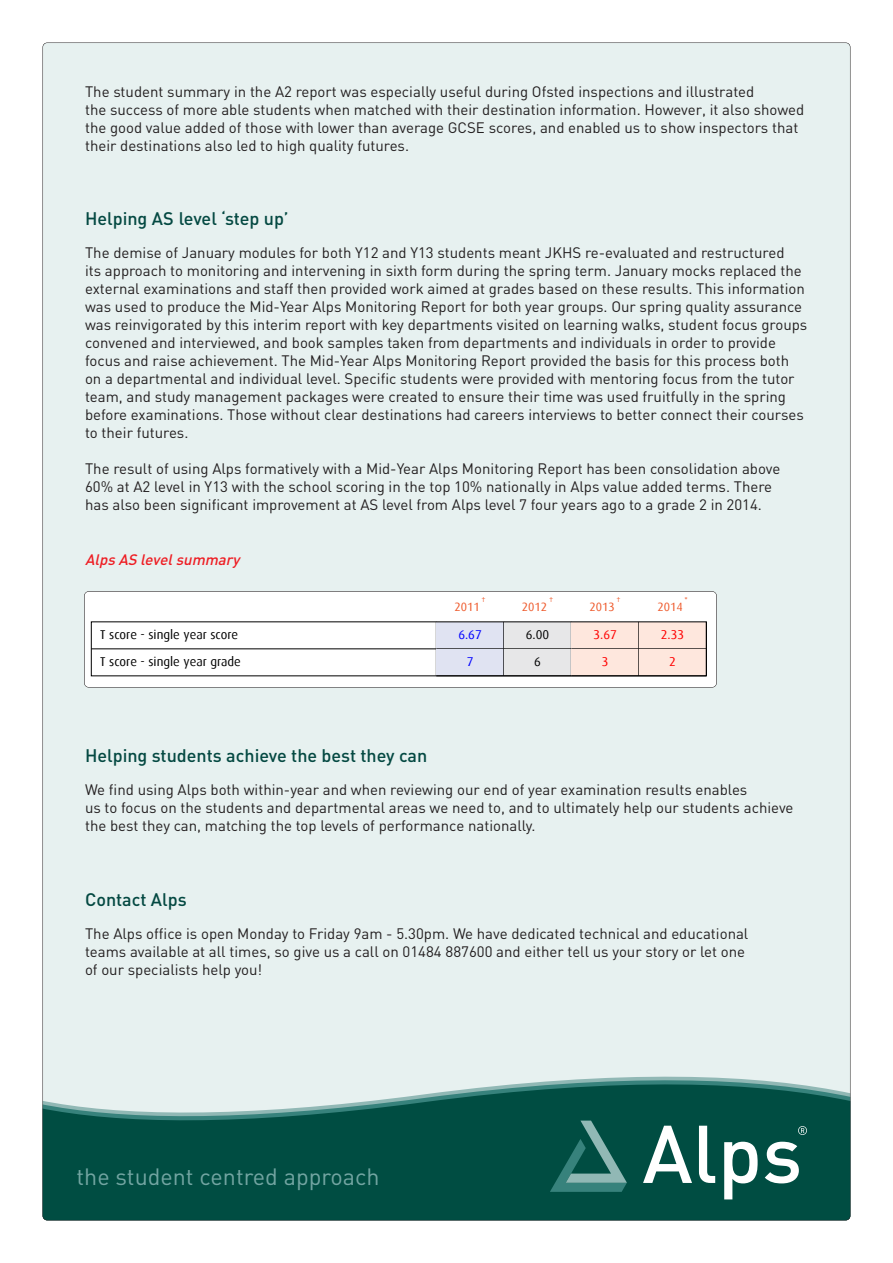
<style>
.page{position:relative;width:893px;height:1263px;background:#fff}
.page>*{position:absolute;margin:0;border:0;box-sizing:border-box;transform-origin:0 0}
.t1{font:500 80.4px "DIN";color:#fff}
.t2{font:23.4px "DIN";color:#73a5a2}
.t3{font:500 18px "DIN";color:#044942}
.t4{font:15px/18px "DIN";color:#231f20}
.t5{font:italic 500 15px "DIN";color:#ee1d23}
.t6{font:12.75px "Dax";color:#000}
.t7{font:12.75px "Dax";color:#f00}
.t8{font:12.75px "Dax";color:#00f}
.t9{font:12px "Dax";color:#ee592b}
.t10{font:6.9px "DIN";color:#ee592b}
</style>
<div class="page">
<div style="left:43px;top:43px;width:807px;height:1025px;background:#e7f1f0"></div>
<div style="left:45px;top:1071px;width:803px;height:5px;background:#e7f1f0"></div>
<svg style="left:43px;top:1076px;width:807px;height:144px;background:#24675d"></svg>
<svg style="left:545px;top:1120px;width:82px;height:72px;background:#246961"></svg>
<svg style="left:798px;top:1126px;width:9px;height:9px"></svg>
<div style="left:84px;top:591px;width:633px;height:96px;background:#fff;border-radius:4px"></div>
<hr style="left:91px;top:649px;width:345px;height:1px;background:#000">
<div style="left:437px;top:622px;width:67px;height:27px;background:#e0e3f2"></div>
<div style="left:504px;top:622px;width:67px;height:27px;background:#e7e7e8"></div>
<div style="left:572px;top:622px;width:67px;height:27px;background:#fee7dd"></div>
<div style="left:639px;top:622px;width:67px;height:27px;background:#fee7dd"></div>
<svg style="left:436px;top:623px;width:1px;height:51px"></svg>
<div style="left:437px;top:649px;width:67px;height:27px;background:#e0e3f2"></div>
<hr style="left:436px;top:676px;width:68px;height:1px;background:#000">
<div style="left:504px;top:649px;width:67px;height:27px;background:#e7e7e8"></div>
<hr style="left:504px;top:676px;width:67px;height:1px;background:#000">
<svg style="left:571px;top:623px;width:1px;height:51px"></svg>
<div style="left:572px;top:649px;width:67px;height:27px;background:#fee7dd"></div>
<hr style="left:571px;top:676px;width:68px;height:1px;background:#000">
<div style="left:639px;top:649px;width:67px;height:27px;background:#fee7dd"></div>
<hr style="left:639px;top:676px;width:67px;height:1px;background:#000">
<div style="left:84px;top:591px;width:633px;height:97px;border:1px solid #231f20;border-radius:5px"></div>
<p class="t4" style="left:85px;top:82px;width:721px">The student summary in the A2 report was especially useful during Ofsted inspections and illustrated<br>the success of more able students when matched with their destination information. However, it also showed the good value added of those with lower than average GCSE scores, and enabled us to show inspectors that their destinations also led to high quality futures.</p>
<p class="t3" style="left:85px;top:208px;width:205px">Helping AS level ‘step up’</p>
<p class="t4" style="left:85px;top:244px;width:724px">The demise of January modules for both Y12 and Y13 students meant JKHS re-evaluated and restructured<br>its approach to monitoring and intervening in sixth form during the spring term. January mocks replaced the external examinations and staff then provided work aimed at grades based on these results. This information was used to produce the Mid-Year Alps Monitoring Report for both year groups. Our spring quality assurance was reinvigorated by this interim report with key departments visited on learning walks, student focus groups convened and interviewed, and book samples taken from departments and individuals in order to provide focus and raise achievement. The Mid-Year Alps Monitoring Report provided the basis for this process both on a departmental and individual level. Specific students were provided with mentoring focus from the tutor team, and study management packages were created to ensure their time was used fruitfully in the spring before examinations. Those without clear destinations had careers interviews to better connect their courses to their futures.</p>
<p class="t4" style="left:85px;top:460px;width:697px">The result of using Alps formatively with a Mid-Year Alps Monitoring Report has been consolidation above<br>60% at A2 level in Y13 with the school scoring in the top 10% nationally in Alps value added terms. There has also been significant improvement at AS level from Alps level 7 four years ago to a grade 2 in 2014.</p>
<p class="t6" style="left:460px;top:261px;width:22px">161</p>
<p class="t6" style="left:527px;top:261px;width:22px">138</p>
<p class="t6" style="left:595px;top:261px;width:22px">171</p>
<p class="t6" style="left:662px;top:261px;width:22px">155</p>
<p class="t6" style="left:100px;top:303px;width:7px">T</p>
<p class="t6" style="left:460px;top:303px;width:22px">555</p>
<p class="t6" style="left:527px;top:303px;width:22px">500</p>
<p class="t6" style="left:595px;top:303px;width:22px">596</p>
<p class="t6" style="left:662px;top:303px;width:22px">552</p>
<p class="t6" style="left:100px;top:345px;width:8px">6</p>
<p class="t6" style="left:448px;top:345px;width:46px">38.51 %</p>
<p class="t6" style="left:515px;top:345px;width:46px">45.65 %</p>
<p class="t6" style="left:583px;top:345px;width:46px">30.99 %</p>
<p class="t6" style="left:650px;top:345px;width:46px">37.42 %</p>
<p class="t6" style="left:100px;top:372px;width:8px">5</p>
<p class="t6" style="left:448px;top:372px;width:46px">36.65 %</p>
<p class="t6" style="left:515px;top:372px;width:46px">32.61 %</p>
<p class="t6" style="left:583px;top:372px;width:46px">40.35 %</p>
<p class="t6" style="left:650px;top:372px;width:46px">34.84 %</p>
<p class="t6" style="left:448px;top:399px;width:46px">24.84 %</p>
<p class="t6" style="left:515px;top:399px;width:46px">21.74 %</p>
<p class="t6" style="left:583px;top:399px;width:46px">28.65 %</p>
<p class="t6" style="left:650px;top:399px;width:46px">27.74 %</p>
<p class="t6" style="left:463px;top:510px;width:15px">14</p>
<p class="t6" style="left:598px;top:510px;width:15px">14</p>
<p class="t5" style="left:85px;top:550px;width:156px">Alps AS level summary</p>
<p class="t10" style="left:481px;top:595px;width:6px">†</p>
<p class="t9" style="left:454px;top:600px;width:27px">2011</p>
<p class="t10" style="left:549px;top:595px;width:6px">†</p>
<p class="t9" style="left:522px;top:600px;width:27px">2012</p>
<p class="t10" style="left:616px;top:595px;width:6px">†</p>
<p class="t9" style="left:589px;top:600px;width:27px">2013</p>
<p class="t10" style="left:684px;top:595px;width:5px">*</p>
<p class="t9" style="left:657px;top:600px;width:27px">2014</p>
<p class="t6" style="left:100px;top:627px;width:139px">T score - single year score</p>
<p class="t8" style="left:458px;top:627px;width:25px">6.67</p>
<p class="t6" style="left:526px;top:627px;width:25px">6.00</p>
<p class="t7" style="left:593px;top:627px;width:25px">3.67</p>
<p class="t7" style="left:661px;top:627px;width:25px">2.33</p>
<p class="t6" style="left:100px;top:654px;width:142px">T score - single year grade</p>
<p class="t8" style="left:467px;top:654px;width:8px">7</p>
<p class="t6" style="left:534px;top:654px;width:8px">6</p>
<p class="t7" style="left:602px;top:654px;width:8px">3</p>
<p class="t7" style="left:669px;top:654px;width:8px">2</p>
<p class="t3" style="left:85px;top:745px;width:344px">Helping students achieve the best they can</p>
<p class="t4" style="left:85px;top:781px;width:710px">We find using Alps both within-year and when reviewing our end of year examination results enables<br>us to focus on the students and departmental areas we need to, and to ultimately help our students achieve the best they can, matching the top levels of performance nationally.</p>
<p class="t3" style="left:85px;top:889px;width:103px">Contact Alps</p>
<p class="t4" style="left:85px;top:924px;width:665px">The Alps office is open Monday to Friday 9am - 5.30pm. We have dedicated technical and educational teams available at all times, so give us a call on 01484 887600 and either tell us your story or let one of our specialists help you!</p>
<h2 class="t2" style="left:77px;top:1163px;width:305px">the student centred approach</h2>
<h1 class="t1" style="left:642px;top:1108px;width:161px">Alps</h1>
</div>
